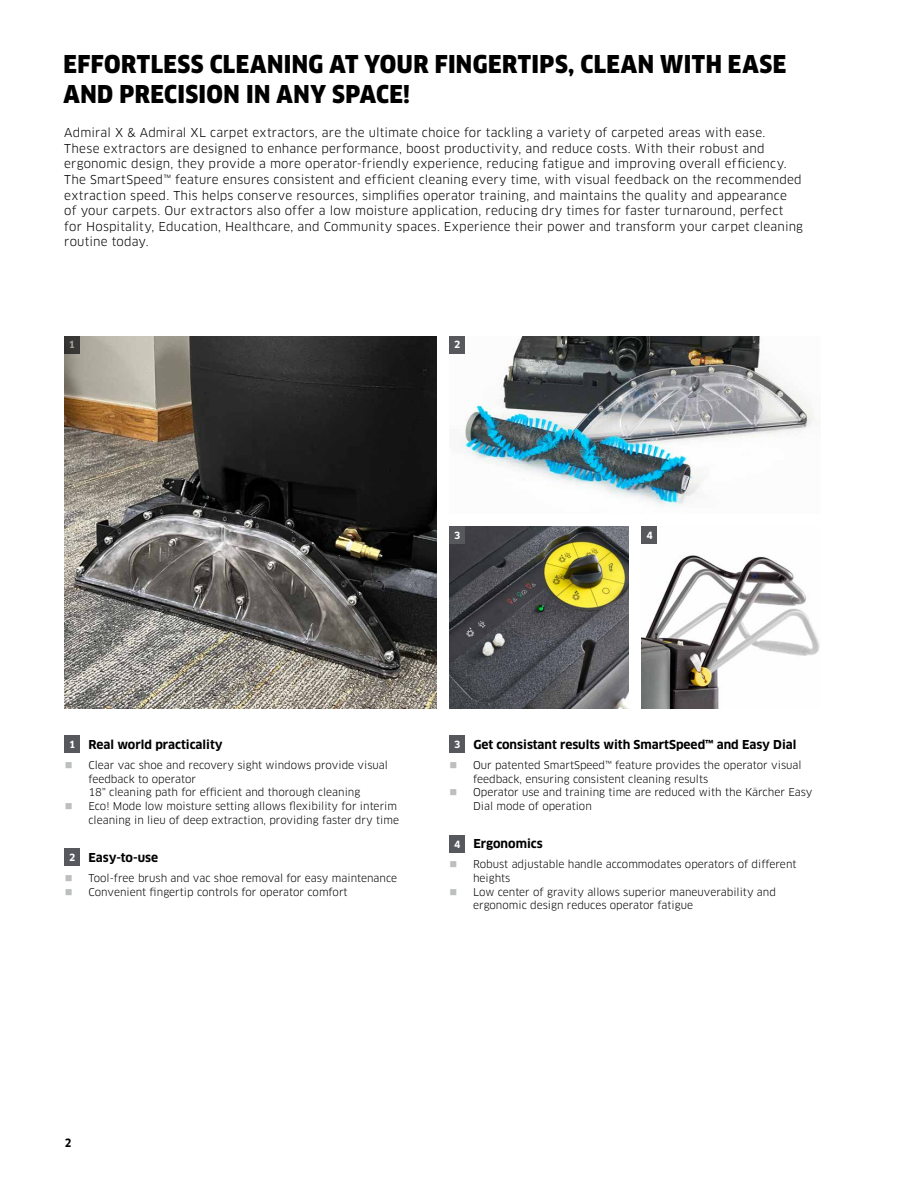
<style>
.page{position:relative;width:918px;height:1188px;background:#fff}
.page>*{position:absolute;margin:0;border:0;box-sizing:border-box;transform-origin:0 0}
.H1_-_Page_Headers{font:900 24px/30px "Clan Pro Narr";letter-spacing:.015em;color:#000}
.P_-_Paragraph{font:12px/15.6px "Clan Pro";letter-spacing:.015em;color:#000}
.H3_-_Bullet_Headers{font:700 12px "Clan Pro";color:#000}
.t1{font:700 11.25px "Clan Pro Narr";color:#000}
.t2{font:10.5px/13.6px "Clan Pro";color:#000}
.H3_-_Bullet{font:700 9.75px "Clan Pro";color:#fff}
.s1{color:#bcbec0}
</style>
<div class="page">
<img style="left:450px;top:336px;width:366px;height:172px">
<img style="left:642px;top:555px;width:178px;height:154px">
<img style="left:450px;top:527px;width:178px;height:182px">
<div style="left:65px;top:736px;width:15px;height:17px;background:#57585d"></div>
<div style="left:65px;top:849px;width:15px;height:17px;background:#57585d"></div>
<div style="left:450px;top:736px;width:15px;height:17px;background:#57585d"></div>
<div style="left:450px;top:835px;width:15px;height:17px;background:#57585d"></div>
<div style="left:450px;top:336px;width:15px;height:17px;background:#57585d"></div>
<div style="left:450px;top:527px;width:15px;height:17px;background:#57585d"></div>
<div style="left:642px;top:527px;width:15px;height:17px;background:#57585d"></div>
<img style="left:64px;top:336px;width:372px;height:373px">
<h2 class="H1_-_Page_Headers" style="left:63px;top:49px;width:724px">EFFORTLESS CLEANING AT YOUR FINGERTIPS, CLEAN WITH EASE<br>AND PRECISION IN ANY SPACE!</h2>
<p class="P_-_Paragraph" style="left:64px;top:125px;width:740px">Admiral X &amp; Admiral XL carpet extractors, are the ultimate choice for tackling a variety of carpeted areas with ease.<br>These extractors are designed to enhance performance, boost productivity, and reduce costs. With their robust and ergonomic design, they provide a more operator-friendly experience, reducing fatigue and improving overall efficiency.<br>The SmartSpeed™ feature ensures consistent and efficient cleaning every time, with visual feedback on the recommended extraction speed. This helps conserve resources, simplifies operator training, and maintains the quality and appearance<br>of your carpets. Our extractors also offer a low moisture application, reducing dry times for faster turnaround, perfect for Hospitality, Education, Healthcare, and Community spaces. Experience their power and transform your carpet cleaning routine today.</p>
<p class="H3_-_Bullet" style="left:69px;top:339px;width:8px">1</p>
<p class="H3_-_Bullet" style="left:454px;top:339px;width:8px">2</p>
<p class="H3_-_Bullet" style="left:454px;top:530px;width:8px">3</p>
<p class="H3_-_Bullet" style="left:646px;top:530px;width:8px">4</p>
<h3 class="H3_-_Bullet" style="left:69px;top:739px;width:8px">1</h3>
<h3 class="H3_-_Bullet_Headers" style="left:89px;top:737px;width:136px">Real world practicality</h3>
<p class="t2" style="left:88px;top:758px;width:301px;text-indent:-24px"><span class="s1">■</span> Clear vac shoe and recovery sight windows provide visual feedback to operator<br>18" cleaning path for efficient and thorough cleaning</p>
<p class="t2" style="left:65px;top:799px;width:336px;text-align:right"><span class="s1">■</span> Eco! Mode low moisture setting allows flexibility for interim cleaning in lieu of deep extraction, providing faster dry time</p>
<h3 class="H3_-_Bullet" style="left:69px;top:852px;width:8px">2</h3>
<h3 class="H3_-_Bullet_Headers" style="left:89px;top:850px;width:71px">Easy-to-use</h3>
<p class="t2" style="left:65px;top:871px;width:334px"><span class="s1">■</span> Tool-free brush and vac shoe removal for easy maintenance</p>
<p class="t2" style="left:65px;top:885px;width:284px"><span class="s1">■</span> Convenient fingertip controls for operator comfort</p>
<h3 class="H3_-_Bullet" style="left:454px;top:739px;width:8px">3</h3>
<h3 class="H3_-_Bullet_Headers" style="left:473px;top:737px;width:325px">Get consistant results with SmartSpeed™ and Easy Dial</h3>
<p class="t2" style="left:473px;top:758px;width:330px;text-indent:-24px"><span class="s1">■</span> Our patented SmartSpeed™ feature provides the operator visual feedback, ensuring consistent cleaning results</p>
<p class="t2" style="left:473px;top:786px;width:341px;text-indent:-24px"><span class="s1">■</span> Operator use and training time are reduced with the Kärcher Easy<br>Dial mode of operation</p>
<h3 class="H3_-_Bullet" style="left:454px;top:838px;width:8px">4</h3>
<h3 class="H3_-_Bullet_Headers" style="left:473px;top:836px;width:71px">Ergonomics</h3>
<p class="t2" style="left:473px;top:858px;width:325px;text-indent:-24px"><span class="s1">■</span> Robust adjustable handle accommodates operators of different heights</p>
<p class="t2" style="left:473px;top:885px;width:304px;text-indent:-24px"><span class="s1">■</span> Low center of gravity allows superior maneuverability and ergonomic design reduces operator fatigue</p>
<p class="t1" style="left:65px;top:1137px;width:8px">2</p>
</div>
